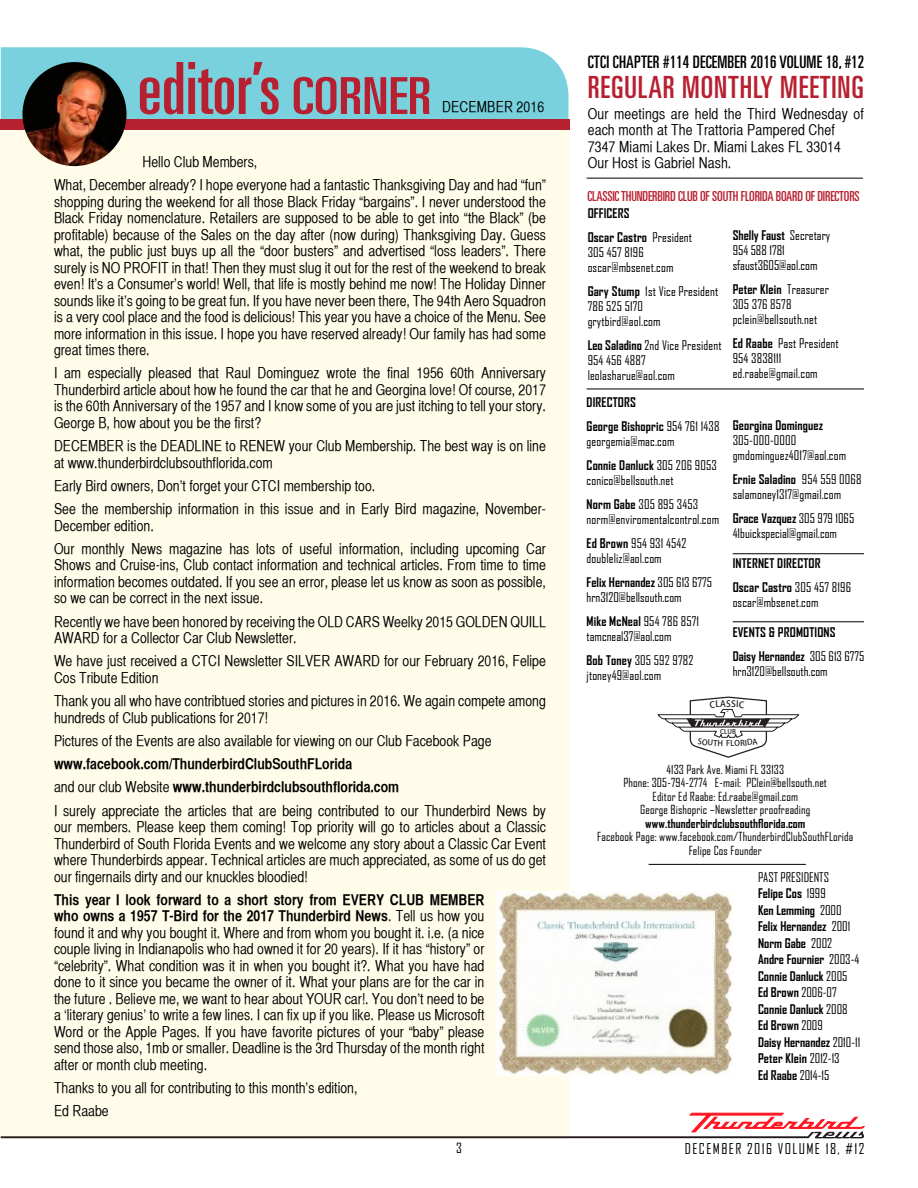
<style>
.page{position:relative;width:918px;height:1188px;background:#fff}
.page>*{position:absolute;margin:0;border:0;box-sizing:border-box;transform-origin:0 0}
.t1{font:ultra-condensed 72px "Univers";color:#b72030}
.t2{font:ultra-condensed 30.6px "Univers";letter-spacing:.03em;color:#b72030}
.t3{font:ultra-condensed 17.25px "Univers";letter-spacing:.01em;color:#000}
.t4{font:15px/16.5px "Helvetica CY Plain";color:#000}
.t5{font:15px/23.2px "Helvetica CY Bold";color:#000}
.t6{font:14.25px "Agency FB";letter-spacing:.1em;color:#000}
.t7{font:ultra-condensed 13.8px "Univers";letter-spacing:-.01em;color:#b72030}
.t8{font:13.5px "Agency FB";color:#000}
.t9{font:12.75px/15px "Agency FB";letter-spacing:.01em;color:#000}
.t10{font:700 12.75px/16.5px "Agency FB";color:#000}
.t11{font:12px/13.5px "Agency FB";letter-spacing:.01em;color:#000;text-align:center}
.t12{font:700 12px "Agency FB";letter-spacing:.01em;color:#000}
.t13{font:8.85px "Koz Go Pro Medium 90 pv RKSJ H";color:#231f20}
.t14{font:6.45px "Koz Go Pro Medium 90 pv RKSJ H";color:#231f20}
.s1{font-size:51px}
.s2{font-family:"Helvetica CY Plain"}
.s3{font-weight:400}
.s4{font-weight:700}
</style>
<div class="page">
<div style="left:1px;top:124px;width:568px;height:1014px;background:#fffde9"></div>
<div style="left:1px;top:47px;width:567px;height:72px;background:#78d1dc"></div>
<hr style="left:587px;top:389px;width:277px;height:1px;background:#000">
<hr style="left:587px;top:178px;width:276px;height:1px;background:#000">
<hr style="left:733px;top:553px;width:131px;height:1px;background:#000">
<hr style="left:733px;top:621px;width:131px;height:1px;background:#000">
<hr style="left:649px;top:864px;width:157px;height:1px;background:#000">
<div style="left:0;top:119px;width:569px;height:11px;background:#b72030"></div>
<svg style="left:1px;top:1113px;width:864px;height:25px"></svg>
<img style="left:22px;top:62px;width:105px;height:104px;border-radius:52px">
<img style="left:497px;top:891px;width:236px;height:185px">
<svg style="left:658px;top:697px;width:141px;height:61px"></svg>
<h1 class="t1" style="left:138px;top:47px;width:295px">editor’s <span class="s1">CORNER</span></h1>
<p class="t4" style="left:442px;top:98px;width:104px">DECEMBER 2016</p>
<p class="t4" style="left:54px;top:150px;width:493px;line-height:23.2px;text-indent:88px">Hello Club Members,<br>What, December already? I hope everyone had a fantastic Thanksgiving Day and had “fun”</p>
<p class="t4" style="left:54px;top:193px;width:493px;text-align:justify">shopping during the weekend for all those Black Friday “bargains”. I never understood the Black Friday nomenclature. Retailers are supposed to be able to get into “the Black” (be profitable) because of the Sales on the day after (now during) Thanksgiving Day. Guess what, the public just buys up all the “door busters” and advertised “loss leaders”. There surely is NO PROFIT in that! Then they must slug it out for the rest of the weekend to break even! It’s a Consumer’s world! Well, that life is mostly behind me now! The Holiday Dinner sounds like it’s going to be great fun. If you have never been there, The 94th Aero Squadron is a very cool place and the food is delicious! This year you have a choice of the Menu. See more information in this issue. I hope you have reserved already! Our family has had some great times there.</p>
<p class="t4" style="left:54px;top:365px;width:493px;text-align:justify">I am especially pleased that Raul Dominguez wrote the final 1956 60th Anniversary Thunderbird article about how he found the car that he and Georgina love! Of course, 2017 is the 60th Anniversary of the 1957 and I know some of you are just itching to tell your story.<br>George B, how about you be the first?</p>
<p class="t4" style="left:54px;top:438px;width:493px">DECEMBER is the DEADLINE to RENEW your Club Membership. The best way is on line at www.thunderbirdclubsouthflorida.com</p>
<p class="t4" style="left:54px;top:474px;width:493px;line-height:23.2px">Early Bird owners, Don’t forget your CTCI membership too.<br>See the membership information in this issue and in Early Bird magazine, November-</p>
<p class="t4" style="left:54px;top:514px;width:493px;line-height:23.2px">December edition.<br>Our monthly News magazine has lots of useful information, including upcoming Car</p>
<p class="t4" style="left:54px;top:557px;width:493px;text-align:justify">Shows and Cruise-ins, Club contact information and technical articles. From time to time information becomes outdated. If you see an error, please let us know as soon as possible, so we can be correct in the next issue.</p>
<p class="t4" style="left:54px;top:613px;width:493px">Recently we have been honored by receiving the OLD CARS Weelky 2015 GOLDEN QUILL<br>AWARD for a Collector Car Club Newsletter.</p>
<p class="t4" style="left:54px;top:653px;width:493px">We have just received a CTCI Newsletter SILVER AWARD for our February 2016, Felipe<br>Cos Tribute Edition</p>
<p class="t4" style="left:54px;top:693px;width:493px">Thank you all who have contribtued stories and pictures in 2016. We again compete among hundreds of Club publications for 2017!</p>
<p class="t4" style="left:54px;top:732px;width:439px">Pictures of the Events are also available for viewing on our Club Facebook Page</p>
<p class="t5" style="left:54px;top:752px;width:347px">www.facebook.com/ThunderbirdClubSouthFLorida<br><span class="s2">and our club Website</span> www.thunderbirdclubsouthflorida.com</p>
<p class="t4" style="left:54px;top:802px;width:493px;text-align:justify">I surely appreciate the articles that are being contributed to our Thunderbird News by our members. Please keep them coming! Top priority will go to articles about a Classic Thunderbird of South Florida Events and we welcome any story about a Classic Car Event where Thunderbirds appear. Technical articles are much appreciated, as some of us do get our fingernails dirty and our knuckles bloodied!</p>
<p class="t5" style="left:54px;top:891px;width:432px;line-height:16.5px">This year I look forward to a short story from EVERY CLUB MEMBER who owns a 1957 T-Bird for the 2017 Thunderbird News<span class="s2">. Tell us how you</span></p>
<p class="t4" style="left:54px;top:924px;width:432px;text-align:justify">found it and why you bought it. Where and from whom you bought it. i.e. (a nice couple living in Indianapolis who had owned it for 20 years). If it has “history” or “celebrity”. What condition was it in when you bought it?. What you have had done to it since you became the owner of it. What your plans are for the car in the future . Believe me, we want to hear about YOUR car!. You don’t need to be a ‘literary genius’ to write a few lines. I can fix up if you like. Please us Microsoft Word or the Apple Pages. If you have favorite pictures of your “baby” please send those also, 1mb or smaller. Deadline is the 3rd Thursday of the month right after or month club meeting.</p>
<p class="t4" style="left:54px;top:1076px;width:305px;line-height:23.2px">Thanks to you all for contributing to this month’s edition,<br>Ed Raabe</p>
<p class="t3" style="left:588px;top:52px;width:278px">CTCI CHAPTER #114 DECEMBER 2016 VOLUME 18, #12</p>
<h2 class="t2" style="left:588px;top:70px;width:278px">REGULAR MONTHLY MEETING</h2>
<p class="t4" style="left:588px;top:105px;width:278px">Our meetings are held the Third Wednesday of each month at The Trattoria Pampered Chef 7347 Miami Lakes Dr. Miami Lakes FL 33014<br>Our Host is Gabriel Nash.</p>
<p class="t7" style="left:588px;top:189px;width:274px">CLASSIC THUNDERBIRD CLUB OF SOUTH FLORIDA BOARD OF DIRECTORS</p>
<p class="t10" style="left:588px;top:201px;width:106px;line-height:24px">OFFICERS<br>Oscar Castro <span class="s3">President</span></p>
<p class="t9" style="left:588px;top:244px;width:87px">305 457 8196 oscar@mbsenet.com</p>
<p class="t9" style="left:588px;top:283px;width:132px"><span class="s4">Gary Stump</span> 1st Vice President<br>786 525 5170 grytbird@aol.com</p>
<p class="t9" style="left:588px;top:337px;width:135px"><span class="s4">Leo Saladino</span> 2nd Vice President<br>954 456 4887 leolasharue@aol.com</p>
<p class="t10" style="left:587px;top:390px;width:134px;line-height:24px">DIRECTORS<br>George Bishopric <span class="s3">954 761 1438</span></p>
<p class="t9" style="left:587px;top:429px;width:132px;line-height:24px">georgemia@mac.com<br><span class="s4">Connie Danluck</span> 305 206 9053</p>
<p class="t9" style="left:587px;top:468px;width:113px;line-height:24px">conico@bellsouth.net<br><span class="s4">Norm Gabe</span> 305 895 3453</p>
<p class="t9" style="left:587px;top:507px;width:134px;line-height:24px">norm@enviromentalcontrol.com<br><span class="s4">Ed Brown</span> 954 931 4542</p>
<p class="t9" style="left:587px;top:546px;width:127px;line-height:24px">doubleliz@aol.com<br><span class="s4">Felix Hernandez</span> 305 613 6775</p>
<p class="t9" style="left:587px;top:585px;width:114px;line-height:24px">hrn3120@bellsouth.com<br><span class="s4">Mike McNeal</span> 954 786 8571</p>
<p class="t9" style="left:587px;top:624px;width:108px;line-height:24px">tamcneal37@aol.com<br><span class="s4">Bob Toney</span> 305 592 9782</p>
<p class="t9" style="left:587px;top:668px;width:76px">jtoney49@aol.com</p>
<p class="t9" style="left:733px;top:228px;width:99px"><span class="s4">Shelly Faust</span> Secretary<br>954 588 1781 sfaust3605@aol.com</p>
<p class="t9" style="left:733px;top:282px;width:98px"><span class="s4">Peter Klein</span> Treasurer<br>305 376 8578 pclein@bellsouth.net</p>
<p class="t9" style="left:733px;top:336px;width:108px"><span class="s4">Ed Raabe</span> Past President<br>954 3838111 ed.raabe@gmail.com</p>
<p class="t10" style="left:733px;top:417px;width:92px">Georgina Dominguez</p>
<p class="t9" style="left:733px;top:432px;width:115px">305-000-0000 gmdominguez4017@aol.com</p>
<p class="t9" style="left:733px;top:471px;width:130px"><span class="s4">Ernie Saladino</span> 954 559 0068 salamoney1317@gmail.com</p>
<p class="t9" style="left:733px;top:510px;width:123px"><span class="s4">Grace Vazquez</span> 305 979 1065<br>41buickspecial@gmail.com</p>
<p class="t10" style="left:733px;top:551px;width:120px;line-height:24px">INTERNET DIRECTOR<br>Oscar Castro <span class="s3">305 457 8196</span></p>
<p class="t9" style="left:733px;top:594px;width:87px">oscar@mbsenet.com</p>
<p class="t10" style="left:733px;top:620px;width:133px;line-height:24px">EVENTS &amp; PROMOTIONS<br>Daisy Hernandez <span class="s3">305 613 6775</span></p>
<p class="t9" style="left:733px;top:663px;width:97px">hrn3120@bellsouth.com</p>
<p class="t13" style="left:726px;top:698px;width:6px">S</p>
<p class="t14" style="left:720px;top:727px;width:17px">CLUB</p>
<p class="t11" style="left:624px;top:762px;width:205px">4133 Park Ave. Miami FL 33133<br>Phone: 305-794-2774 E-mail: PClein@bellsouth.net Editor Ed Raabe: Ed.raabe@gmail.com<br>George Bishopric –Newsletter proofreading</p>
<p class="t12" style="left:645px;top:816px;width:162px">www.thunderbirdclubsouthflorida.com</p>
<p class="t11" style="left:597px;top:830px;width:258px">Facebook Page: www.facebook.com/ThunderbirdClubSouthFLorida<br>Felipe Cos Founder</p>
<p class="t10" style="left:758px;top:868px;width:104px"><span class="s3">PAST PRESIDENTS<br></span>Felipe Cos <span class="s3">1999<br></span>Ken Lemming <span class="s3">2000<br></span>Felix Hernandez <span class="s3">2001<br></span>Norm Gabe <span class="s3">2002<br></span>Andre Fournier <span class="s3">2003-4<br></span>Connie Danluck <span class="s3">2005<br></span>Ed Brown <span class="s3">2006-07<br></span>Connie Danluck <span class="s3">2008<br></span>Ed Brown <span class="s3">2009<br></span>Daisy Hernandez <span class="s3">2010-11<br></span>Peter Klein <span class="s3">2012-13<br></span>Ed Raabe <span class="s3">2014-15</span></p>
<p class="t8" style="left:456px;top:1140px;width:7px">3</p>
<p class="t6" style="left:685px;top:1140px;width:181px">DECEMBER 2016 VOLUME 18, #12</p>
</div>
